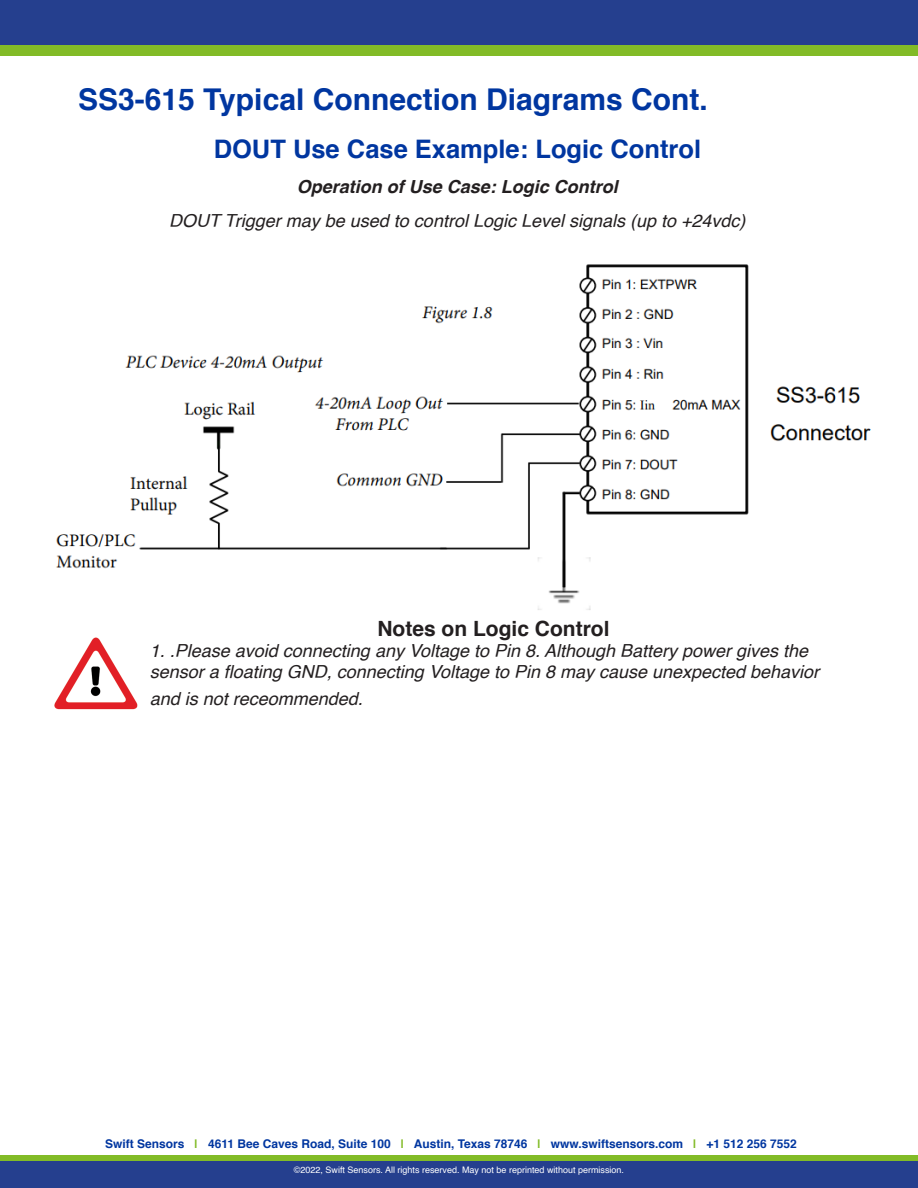
<style>
.page{position:relative;width:918px;height:1188px;background:#fff}
.page>*{position:absolute;margin:0;border:0;box-sizing:border-box;transform-origin:0 0}
.Title_Header{font:700 30px "Helvetica";color:#0036a0}
.Title_Header-2{font:700 25.5px "Helvetica";color:#0036a0}
.Title_Header-3{font:700 21px "Helvetica";color:#231f20}
.Title_Header-4{font:italic 18px/21px "Helvetica";color:#231f20}
.Title_Header-5{font:italic 700 18px "Helvetica";color:#231f20}
.Table_Title{font:700 12px "Helvetica";color:#0036a0}
.Table_Title-2{font:9px "Helvetica";color:#fff}
.s1{color:#82bb27}
</style>
<div class="page">
<div style="left:0;top:0;width:918px;height:56px;background:#82bb27"></div>
<div style="left:0;top:0;width:918px;height:44px;background:#253f8e"></div>
<div style="left:0;top:1155px;width:918px;height:33px;background:#82bb27"></div>
<div style="left:0;top:1161px;width:918px;height:27px;background:#253f8e"></div>
<img style="left:54px;top:637px;width:83px;height:73px">
<img style="left:56px;top:264px;width:815px;height:346px">
<p class="Title_Header" style="left:78px;top:75px;width:631px">SS3-615 Typical Connection Diagrams Cont.</p>
<p class="Title_Header-2" style="left:214px;top:129px;width:489px">DOUT Use Case Example: Logic Control</p>
<p class="Title_Header-5" style="left:297px;top:172px;width:323px">Operation of Use Case: Logic Control</p>
<p class="Title_Header-4" style="left:169px;top:211px;width:578px">DOUT Trigger may be used to control Logic Level signals (up to +24vdc)</p>
<p class="Title_Header-3" style="left:377px;top:611px;width:234px">Notes on Logic Control</p>
<p class="Title_Header-4" style="left:150px;top:640px;width:671px">1. .Please avoid connecting any Voltage to Pin 8. Although Battery power gives the sensor a floating GND, connecting Voltage to Pin 8 may cause unexpected behavior</p>
<p class="Title_Header-4" style="left:150px;top:688px;width:215px">and is not receommended.</p>
<p class="Table_Title" style="left:105px;top:1134px;width:693px">Swift Sensors <span class="s1">|</span> 4611 Bee Caves Road, Suite 100 <span class="s1">|</span> Austin, Texas 78746 <span class="s1">|</span> www.swiftsensors.com <span class="s1">|</span> +1 512 256 7552</p>
<p class="Table_Title-2" style="left:294px;top:1163px;width:332px">©2022, Swift Sensors. All rights reserved. May not be reprinted without permission.</p>
</div>
